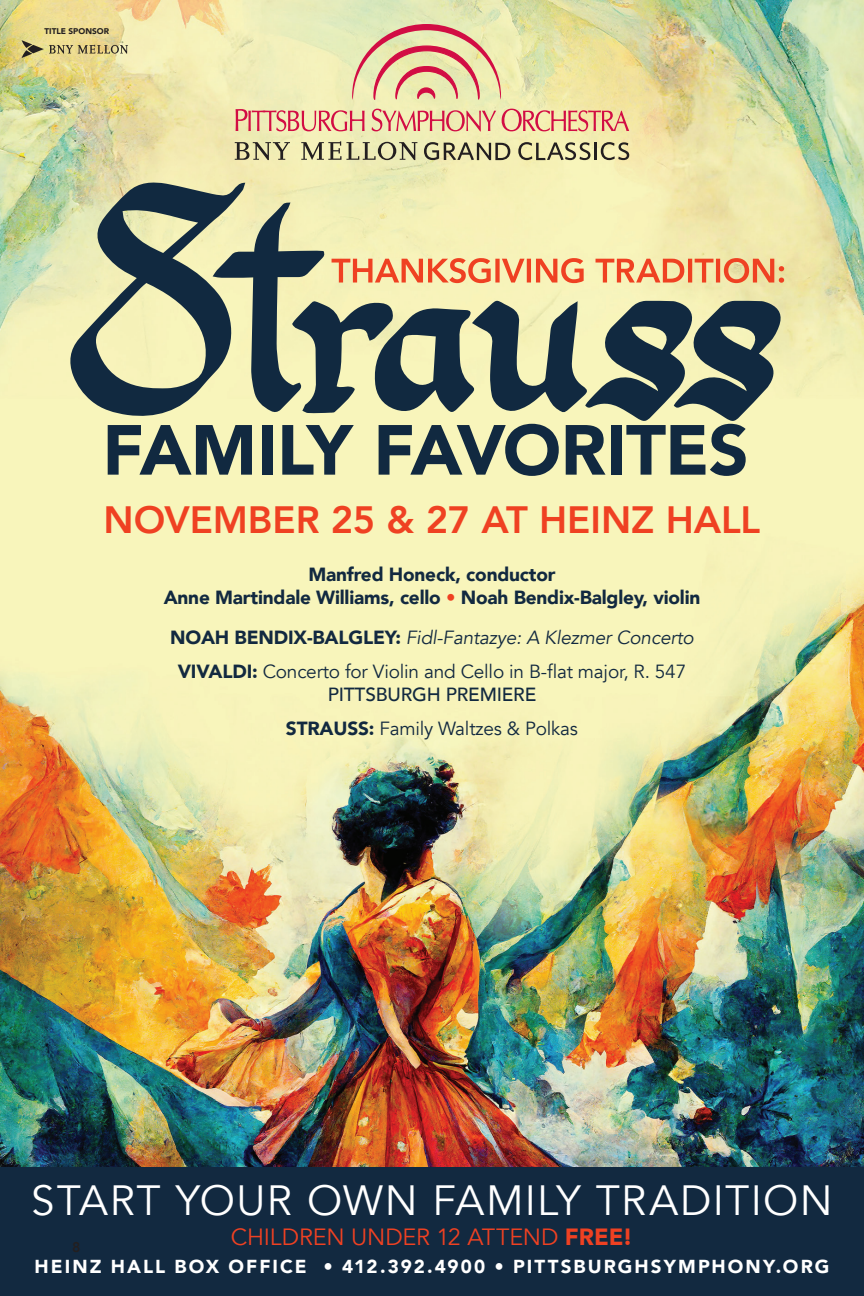
<style>
.page{position:relative;width:864px;height:1296px;background:#fff}
.page>*{position:absolute;margin:0;border:0;box-sizing:border-box;transform-origin:0 0}
.t1{font:900 70px "Avenir";letter-spacing:-.01em;color:#112940}
.t2{font:42.2px "Avenir";letter-spacing:.03em;color:#fff}
.t3{font:800 38px "Avenir";color:#ef4122}
.t4{font:23.4px "Avenir";letter-spacing:-.005em;color:#ef4122}
.t5{font:19px/34.2px "Avenir";letter-spacing:-.01em;color:#122940;text-align:center}
.t6{font:900 19px/22.8px "Avenir";letter-spacing:-.01em;color:#122940;text-align:center}
.t7{font:900 18.8px "Avenir";letter-spacing:.11em;color:#fff}
.t8{font:800 14px "Avenir";color:#231f20}
.t9{font:900 8.2px "Avenir";color:#231f20}
.s1{color:#ef4122}
.s2{font-weight:900}
.s3{font-style:italic}
.s4{font-weight:500}
</style>
<div class="page">
<img style="left:0;top:0;width:864px;height:1168px">
<svg style="left:393px;top:258px;width:391px;height:25px;background:#f2a97a"></svg>
<svg style="left:68px;top:181px;width:325px;height:238px;background:#a2a88c"></svg>
<svg style="left:374px;top:300px;width:409px;height:122px;background:#7b8778"></svg>
<svg style="left:424px;top:142px;width:86px;height:18px;background:#a8a47f"></svg>
<svg style="left:518px;top:142px;width:111px;height:18px;background:#b5b087"></svg>
<svg style="left:301px;top:141px;width:116px;height:19px;background:#b7b58e"></svg>
<svg style="left:235px;top:142px;width:55px;height:18px"></svg>
<svg style="left:236px;top:109px;width:129px;height:22px;background:#e7ab95"></svg>
<svg style="left:372px;top:109px;width:124px;height:22px;background:#e7b096"></svg>
<svg style="left:502px;top:109px;width:127px;height:22px;background:#e9aa8e"></svg>
<svg style="left:352px;top:24px;width:149px;height:76px;background:#e4c09e"></svg>
<svg style="left:22px;top:40px;width:106px;height:18px;background:#c5b77c"></svg>
<div style="left:0;top:1168px;width:864px;height:128px;background:#122940"></div>
<p class="t9" style="left:45px;top:24px;width:66px">TITLE SPONSOR</p>
<h1 class="t1" style="left:102px;top:390px;width:648px">FAMILY FAVORITES</h1>
<h3 class="t3" style="left:104px;top:490px;width:658px">NOVEMBER 25 &amp; 27 AT HEINZ HALL</h3>
<p class="t6" style="left:164px;top:563px;width:538px">Manfred Honeck, conductor<br>Anne Martindale Williams, cello <span class="s1">•</span> Noah Bendix-Balgley, violin</p>
<p class="t5" style="left:170px;top:621px;width:525px"><span class="s2">NOAH BENDIX-BALGLEY:</span> <span class="s3">Fidl-Fantazye: A Klezmer Concerto<br></span><span class="s2">VIVALDI:</span> Concerto for Violin and Cello in B-flat major, R. 547</p>
<p class="t5" style="left:286px;top:678px;width:294px"><span class="s4">PITTSBURGH PREMIERE<br></span><span class="s2">STRAUSS:</span> Family Waltzes &amp; Polkas</p>
<h2 class="t2" style="left:31px;top:1175px;width:803px">START YOUR OWN FAMILY TRADITION</h2>
<p class="t4" style="left:231px;top:1223px;width:404px">CHILDREN UNDER 12 ATTEND <span class="s2">FREE!</span></p>
<p class="t7" style="left:35px;top:1250px;width:796px">HEINZ HALL BOX OFFICE • 412.392.4900 • PITTSBURGHSYMPHONY.ORG</p>
<p class="t8" style="left:72px;top:1236px;width:10px">8</p>
</div>
